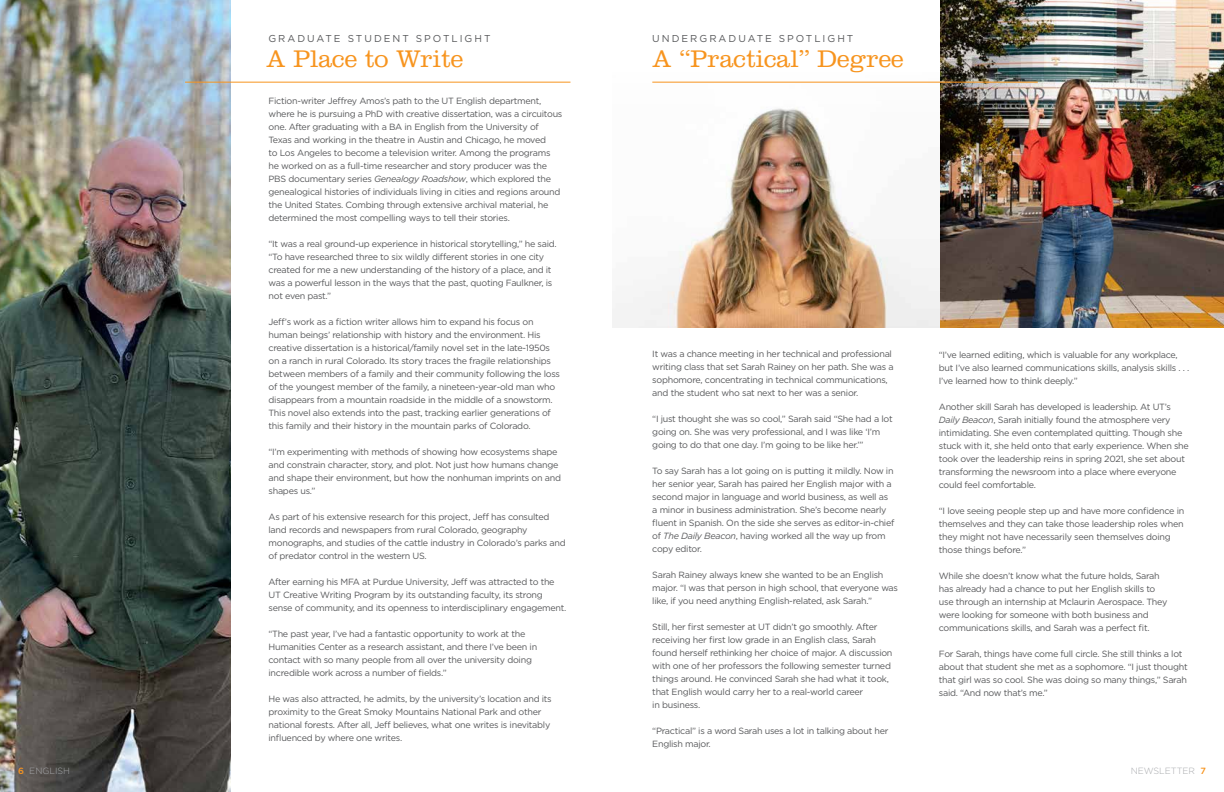
<style>
.page{position:relative;width:1224px;height:792px;background:#fff}
.page>*{position:absolute;margin:0;border:0;box-sizing:border-box;transform-origin:0 0}
.t1{font:300 25px "Clarendon LT Std";color:#f7941e}
.t2{font:10px "Gotham";letter-spacing:.2em;color:#58595b}
.t3{font:9px/13px "Gotham";letter-spacing:-.03em;color:#58595b}
.t4{font:300 9px "Gotham";color:#a7a9ac}
.s1{font-style:italic}
.s2{font-weight:500;color:#f7941e}
</style>
<div class="page">
<img style="left:612px;top:81px;width:328px;height:247px">
<img style="left:0;top:0;width:231px;height:792px">
<img style="left:940px;top:0;width:284px;height:328px">
<hr style="left:185px;top:82px;width:385px;height:1px;background:#f7941e">
<hr style="left:652px;top:82px;width:386px;height:1px;background:#f7941e">
<p class="t2" style="left:268px;top:32px;width:224px">GRADUATE STUDENT SPOTLIGHT</p>
<h1 class="t1" style="left:266px;top:44px;width:198px">A Place to Write</h1>
<p class="t3" style="left:269px;top:95px;width:295px">Fiction-writer Jeffrey Amos’s path to the UT English department, where he is pursuing a PhD with creative dissertation, was a circuitous one. After graduating with a BA in English from the University of Texas and working in the theatre in Austin and Chicago, he moved<br>to Los Angeles to become a television writer. Among the programs he worked on as a full-time researcher and story producer was the PBS documentary series <span class="s1">Genealogy Roadshow</span>, which explored the genealogical histories of individuals living in cities and regions around the United States. Combing through extensive archival material, he determined the most compelling ways to tell their stories.</p>
<p class="t3" style="left:269px;top:237px;width:290px">“It was a real ground-up experience in historical storytelling,” he said. “To have researched three to six wildly different stories in one city created for me a new understanding of the history of a place, and it was a powerful lesson in the ways that the past, quoting Faulkner, is not even past.”</p>
<p class="t3" style="left:269px;top:315px;width:293px">Jeff’s work as a fiction writer allows him to expand his focus on human beings’ relationship with history and the environment. His creative dissertation is a historical/family novel set in the late-1950s on a ranch in rural Colorado. Its story traces the fragile relationships between members of a family and their community following the loss of the youngest member of the family, a nineteen-year-old man who disappears from a mountain roadside in the middle of a snowstorm.<br>This novel also extends into the past, tracking earlier generations of this family and their history in the mountain parks of Colorado.</p>
<p class="t3" style="left:269px;top:445px;width:294px">“I’m experimenting with methods of showing how ecosystems shape and constrain character, story, and plot. Not just how humans change and shape their environment, but how the nonhuman imprints on and shapes us.”</p>
<p class="t3" style="left:269px;top:510px;width:299px">As part of his extensive research for this project, Jeff has consulted land records and newspapers from rural Colorado, geography monographs, and studies of the cattle industry in Colorado’s parks and of predator control in the western US.</p>
<p class="t3" style="left:269px;top:575px;width:299px">After earning his MFA at Purdue University, Jeff was attracted to the<br>UT Creative Writing Program by its outstanding faculty, its strong sense of community, and its openness to interdisciplinary engagement.</p>
<p class="t3" style="left:269px;top:627px;width:270px">“The past year, I’ve had a fantastic opportunity to work at the Humanities Center as a research assistant, and there I’ve been in contact with so many people from all over the university doing incredible work across a number of fields.”</p>
<p class="t3" style="left:269px;top:692px;width:285px">He was also attracted, he admits, by the university’s location and its proximity to the Great Smoky Mountains National Park and other national forests. After all, Jeff believes, what one writes is inevitably influenced by where one writes.</p>
<p class="t2" style="left:652px;top:32px;width:203px">UNDERGRADUATE SPOTLIGHT</p>
<h1 class="t1" style="left:652px;top:44px;width:253px">A “Practical” Degree</h1>
<p class="t3" style="left:652px;top:347px;width:243px">It was a chance meeting in her technical and professional writing class that set Sarah Rainey on her path. She was a sophomore, concentrating in technical communications, and the student who sat next to her was a senior.</p>
<p class="t3" style="left:652px;top:412px;width:242px">“I just thought she was so cool,” Sarah said “She had a lot going on. She was very professional, and I was like ‘I’m going to do that one day. I’m going to be like her.’”</p>
<p class="t3" style="left:652px;top:464px;width:244px">To say Sarah has a lot going on is putting it mildly. Now in her senior year, Sarah has paired her English major with a second major in language and world business, as well as a minor in business administration. She’s become nearly fluent in Spanish. On the side she serves as editor-in-chief of <span class="s1">The Daily Beacon</span>, having worked all the way up from copy editor.</p>
<p class="t3" style="left:652px;top:568px;width:247px">Sarah Rainey always knew she wanted to be an English major. “I was that person in high school, that everyone was like, if you need anything English-related, ask Sarah.”</p>
<p class="t3" style="left:652px;top:620px;width:242px">Still, her first semester at UT didn’t go smoothly. After receiving her first low grade in an English class, Sarah found herself rethinking her choice of major. A discussion with one of her professors the following semester turned things around. He convinced Sarah she had what it took, that English would carry her to a real-world career<br>in business.</p>
<p class="t3" style="left:652px;top:724px;width:238px">“Practical” is a word Sarah uses a lot in talking about her<br>English major.</p>
<p class="t3" style="left:939px;top:348px;width:252px">“I’ve learned editing, which is valuable for any workplace, but I’ve also learned communications skills, analysis skills . . .<br>I’ve learned how to think deeply.”</p>
<p class="t3" style="left:939px;top:400px;width:252px">Another skill Sarah has developed is leadership. At UT’s <span class="s1">Daily Beacon</span>, Sarah initially found the atmosphere very intimidating. She even contemplated quitting. Though she stuck with it, she held onto that early experience. When she took over the leadership reins in spring 2021, she set about transforming the newsroom into a place where everyone could feel comfortable.</p>
<p class="t3" style="left:939px;top:504px;width:247px">“I love seeing people step up and have more confidence in themselves and they can take those leadership roles when they might not have necessarily seen themselves doing those things before.”</p>
<p class="t3" style="left:939px;top:569px;width:230px">While she doesn’t know what the future holds, Sarah has already had a chance to put her English skills to use through an internship at Mclaurin Aerospace. They were looking for someone with both business and communications skills, and Sarah was a perfect fit.</p>
<p class="t3" style="left:939px;top:647px;width:250px">For Sarah, things have come full circle. She still thinks a lot about that student she met as a sophomore. “I just thought that girl was so cool. She was doing so many things,” Sarah said. “And now that’s me.”</p>
<p class="t4" style="left:18px;top:765px;width:54px"><span class="s2">6</span> ENGLISH</p>
<p class="t4" style="left:1131px;top:765px;width:77px">NEWSLETTER <span class="s2">7</span></p>
</div>
